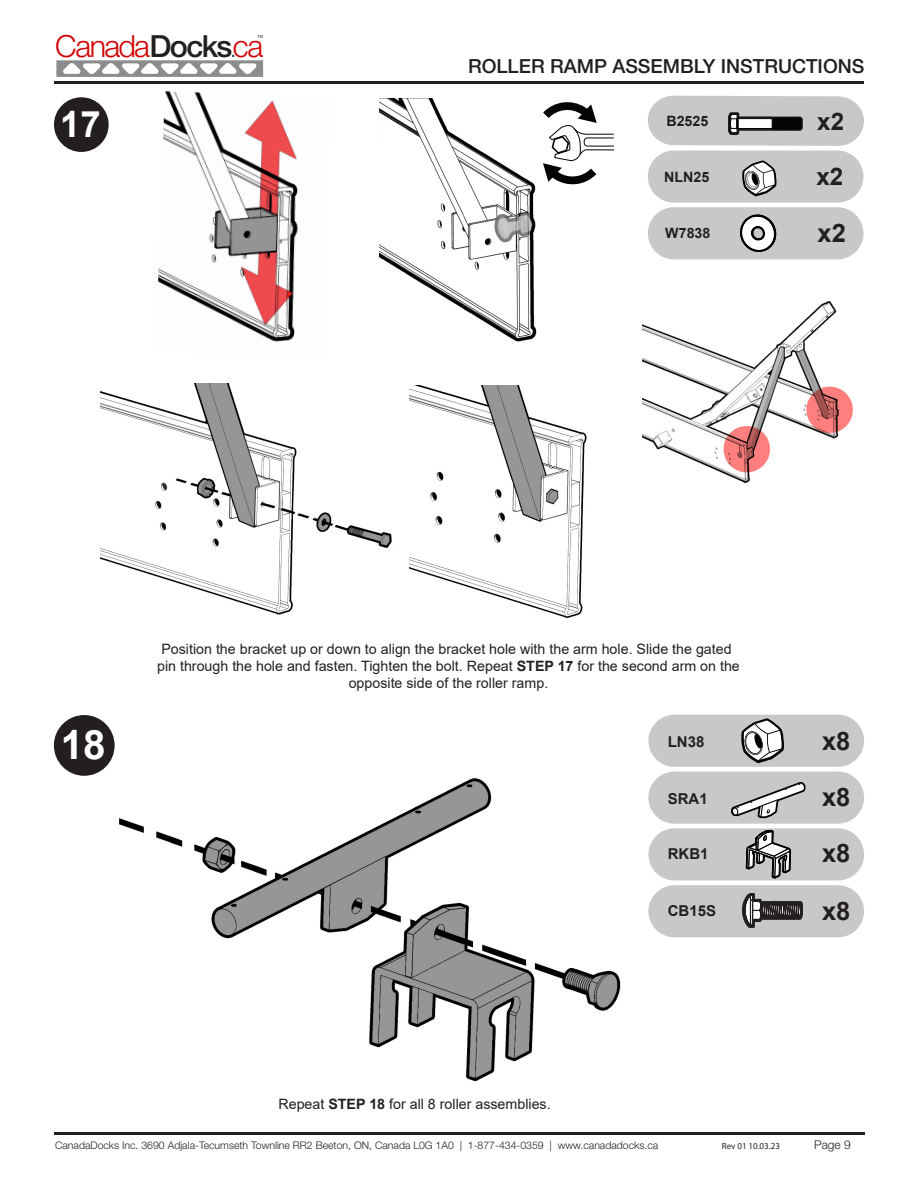
<style>
.page{position:relative;width:918px;height:1188px;background:#fff}
.page>*{position:absolute;margin:0;border:0;box-sizing:border-box;transform-origin:0 0}
.t1{font:700 40.5px "Arial";color:#fff}
.t2{font:700 36.45px "Arial";color:#fff}
.t3{font:300 30.6px "Helvetica Neue LT Std";letter-spacing:-.05em;color:#d20000}
.t4{font:700 25.5px "Arial";color:#231f20}
.t5{font:700 24.15px "Arial";color:#231f20}
.t6{font:500 19.5px "Helvetica Neue LT Std";color:#231f20}
.t7{font:700 15px "Arial";color:#231f20}
.t8{font:14.25px "Arial";color:#231f20}
.t9{font:700 14.25px "Arial";color:#231f20}
.t10{font:300 12px "Helvetica Neue LT Std";color:#231f20}
.t11{font:300 10.5px "Helvetica Neue LT Std";color:#231f20}
.t12{font:9px "Myriad Pro";color:#231f20}
.t13{font:4.5px "Myriad Pro";color:#221f1f}
.s1{font-weight:500;color:#221f1f}
.s2{font-size:20.7px;color:#231f20}
.s3{font-weight:700}
</style>
<div class="page">
<hr style="left:54px;top:1132px;width:810px;height:3px;background:#231f20">
<hr style="left:54px;top:81px;width:810px;height:3px;background:#231f20">
<svg style="left:56px;top:60px;width:207px;height:17px"></svg>
<div style="left:55px;top:98px;width:53px;height:53px;background:#231f20;border-radius:50%"></div>
<div style="left:54px;top:97px;width:55px;height:55px;border:2px solid #231f20;border-radius:50%"></div>
<img style="left:643px;top:302px;width:210px;height:181px">
<img style="left:410px;top:385px;width:177px;height:233px">
<img style="left:101px;top:383px;width:291px;height:232px">
<img style="left:158px;top:91px;width:140px;height:251px">
<img style="left:380px;top:99px;width:157px;height:243px">
<svg style="left:543px;top:103px;width:71px;height:80px"></svg>
<div style="left:55px;top:716px;width:59px;height:59px;background:#231f20;border-radius:50%"></div>
<div style="left:54px;top:715px;width:61px;height:61px;border:2px solid #231f20;border-radius:50%"></div>
<img style="left:119px;top:778px;width:502px;height:304px">
<svg style="left:648px;top:715px;width:216px;height:222px"></svg>
<svg style="left:648px;top:96px;width:216px;height:163px"></svg>
<h3 class="t3" style="left:55px;top:27px;width:210px">Canada<span class="s1">Docks</span><span class="s2">.</span>ca</h3>
<p class="t13" style="left:258px;top:34px;width:7px">TM</p>
<p class="t2" style="left:60px;top:98px;width:42px">17</p>
<h3 class="t6" style="left:468px;top:54px;width:398px">ROLLER RAMP ASSEMBLY INSTRUCTIONS</h3>
<p class="t9" style="left:666px;top:111px;width:43px">B2525</p>
<p class="t5" style="left:817px;top:105px;width:28px">x2</p>
<p class="t9" style="left:664px;top:167px;width:47px">NLN25</p>
<p class="t5" style="left:816px;top:160px;width:28px">x2</p>
<p class="t9" style="left:665px;top:223px;width:47px">W7838</p>
<p class="t4" style="left:818px;top:215px;width:30px">x2</p>
<p class="t1" style="left:61px;top:716px;width:47px">18</p>
<p class="t8" style="left:161px;top:639px;width:572px">Position the bracket up or down to align the bracket hole with the arm hole. Slide the gated</p>
<p class="t8" style="left:157px;top:657px;width:584px">pin through the hole and fasten. Tighten the bolt. Repeat <span class="s3">STEP 17</span> for the second arm on the</p>
<p class="t8" style="left:349px;top:674px;width:201px">opposite side of the roller ramp.</p>
<p class="t7" style="left:668px;top:731px;width:38px">LN38</p>
<p class="t7" style="left:668px;top:788px;width:42px">SRA1</p>
<p class="t7" style="left:668px;top:843px;width:42px">RKB1</p>
<p class="t7" style="left:668px;top:900px;width:50px">CB15S</p>
<p class="t8" style="left:279px;top:1094px;width:274px">Repeat <span class="s3">STEP 18</span> for all 8 roller assemblies.</p>
<p class="t4" style="left:822px;top:723px;width:30px">x8</p>
<p class="t4" style="left:822px;top:779px;width:30px">x8</p>
<p class="t4" style="left:822px;top:835px;width:30px">x8</p>
<p class="t4" style="left:822px;top:893px;width:30px">x8</p>
<p class="t11" style="left:55px;top:1139px;width:605px">CanadaDocks Inc. 3690 Adjala-Tecumseth Townline RR2 Beeton, ON, Canada L0G 1A0 | 1-877-434-0359 | www.canadadocks.ca</p>
<p class="t12" style="left:722px;top:1141px;width:60px">Rev 01 10.03.23</p>
<p class="t10" style="left:814px;top:1137px;width:38px">Page 9</p>
</div>
